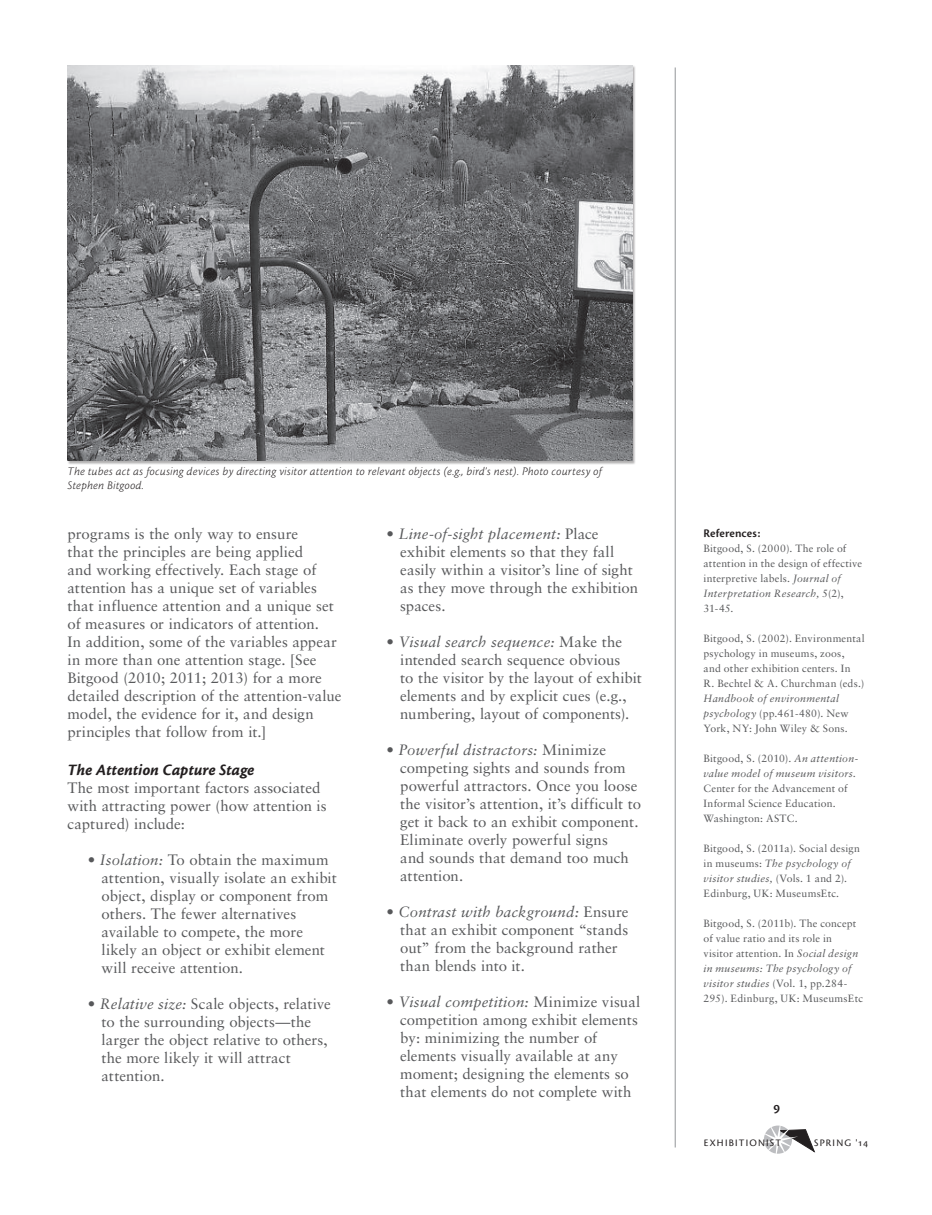
<style>
.page{position:relative;width:932px;height:1215px;background:#fff}
.page>*{position:absolute;margin:0;border:0;box-sizing:border-box;transform-origin:0 0}
.t1{font:16.5px "Cronos MM It 700 11";color:#231f20}
.t2{font:15px/18px "Sabon";color:#57585a}
.t3{font:13.5px "Cronos MM 574 9";color:#231f20}
.t4{font:12.15px "Cronos MM 574 8";letter-spacing:.01em;color:#231f20}
.t5{font:12px/14.4px "Cronos MM It 250 8";letter-spacing:.02em;color:#231f20}
.t6{font:10.5px/15px "Sabon";letter-spacing:.02em;color:#57585a}
.t7{font:italic 10.5px/15px "Sabon";letter-spacing:.025em;color:#57585a}
.t8{font:10.35px "Cronos MM SC 408 9";letter-spacing:.12em;color:#231f20}
.s1{font-style:italic}
.s2{font-style:normal}
</style>
<div class="page">
<svg style="left:764px;top:1125px;width:51px;height:29px"></svg>
<hr style="left:674px;top:68px;width:1px;height:1080px;background:#939598">
<img style="left:68px;top:66px;width:564px;height:395px">
<p class="t5" style="left:68px;top:464px;width:535px">The tubes act as focusing devices by directing visitor attention to relevant objects (e.g., bird’s nest). Photo courtesy of<br>Stephen Bitgood.</p>
<p class="t2" style="left:68px;top:525px;width:275px">programs is the only way to ensure<br>that the principles are being applied<br>and working effectively. Each stage of attention has a unique set of variables that influence attention and a unique set of measures or indicators of attention.<br>In addition, some of the variables appear in more than one attention stage. [See Bitgood (2010; 2011; 2013) for a more detailed description of the attention-value model, the evidence for it, and design principles that follow from it.]</p>
<p class="t1" style="left:68px;top:761px;width:188px">The Attention Capture Stage</p>
<p class="t2" style="left:68px;top:778px;width:261px">The most important factors associated with attracting power (how attention is captured) include:</p>
<p class="t2" style="left:102px;top:850px;width:236px;text-indent:-14px">• <span class="s1">Isolation:</span> To obtain the maximum attention, visually isolate an exhibit object, display or component from others. The fewer alternatives available to compete, the more likely an object or exhibit element will receive attention.</p>
<p class="t2" style="left:102px;top:994px;width:231px;text-indent:-14px">• <span class="s1">Relative size:</span> Scale objects, relative to the surrounding objects—the larger the object relative to others, the more likely it will attract attention.</p>
<p class="t2" style="left:400px;top:525px;width:239px;text-indent:-14px">• <span class="s1">Line</span>-<span class="s1">of</span>-<span class="s1">sight placement:</span> Place exhibit elements so that they fall easily within a visitor’s line of sight as they move through the exhibition spaces.</p>
<p class="t2" style="left:400px;top:633px;width:243px;text-indent:-14px">• <span class="s1">Visual search sequence:</span> Make the intended search sequence obvious<br>to the visitor by the layout of exhibit elements and by explicit cues (e.g., numbering, layout of components).</p>
<p class="t2" style="left:400px;top:741px;width:242px;text-indent:-14px">• <span class="s1">Powerful distractors:</span> Minimize competing sights and sounds from powerful attractors. Once you loose the visitor’s attention, it’s difficult to get it back to an exhibit component.<br>Eliminate overly powerful signs<br>and sounds that demand too much attention.</p>
<p class="t2" style="left:400px;top:903px;width:230px;text-indent:-14px">• <span class="s1">Contrast with background:</span> Ensure that an exhibit component “stands out” from the background rather than blends into it.</p>
<p class="t2" style="left:400px;top:993px;width:241px;text-indent:-14px">• <span class="s1">Visual competition:</span> Minimize visual competition among exhibit elements by: minimizing the number of elements visually available at any moment; designing the elements so that elements do not complete with</p>
<p class="t4" style="left:703px;top:527px;width:58px">References:</p>
<p class="t6" style="left:703px;top:541px;width:160px">Bitgood, S. (2000). The role of attention in the design of effective interpretive labels. <span class="s1">Journal of<br>Interpretation Research,</span> 5(2),<br>31-45.</p>
<p class="t6" style="left:703px;top:631px;width:163px">Bitgood, S. (2002). Environmental psychology in museums, zoos,<br>and other exhibition centers. In<br>R. Bechtel &amp; A. Churchman (eds.)</p>
<p class="t6" style="left:703px;top:691px;width:146px"><span class="s1">Handbook of environmental psychology</span> (pp.461-480). New<br>York, NY: John Wiley &amp; Sons.</p>
<p class="t7" style="left:703px;top:751px;width:156px"><span class="s2">Bitgood, S. (2010).</span> An attention&shy;value model of museum visitors.</p>
<p class="t6" style="left:703px;top:781px;width:145px">Center for the Advancement of<br>Informal Science Education.<br>Washington: ASTC.</p>
<p class="t6" style="left:703px;top:841px;width:158px">Bitgood, S. (2011a). Social design in museums: <span class="s1">The psychology of visitor studies,</span> (Vols. 1 and 2).<br>Edinburg, UK: MuseumsEtc.</p>
<p class="t6" style="left:703px;top:916px;width:161px">Bitgood, S. (2011b). The concept of value ratio and its role in visitor attention. In <span class="s1">Social design in museums: The psychology of visitor studies</span> (Vol. 1, pp.284-<br>295). Edinburg, UK: MuseumsEtc</p>
<p class="t3" style="left:773px;top:1102px;width:8px">9</p>
<p class="t8" style="left:704px;top:1138px;width:79px">EXHIBITIONIST</p>
<p class="t8" style="left:814px;top:1138px;width:55px">SPRING '14</p>
</div>
